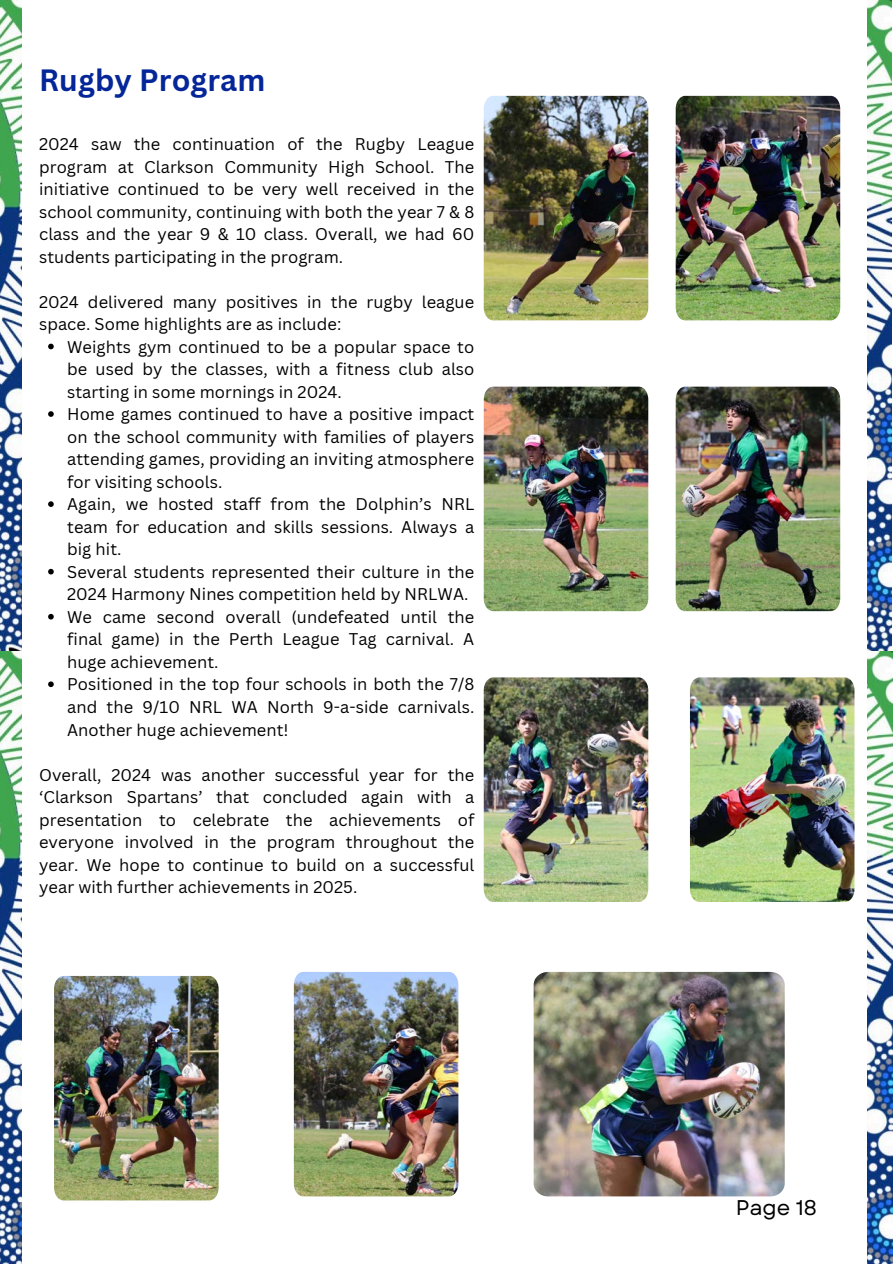
<style>
.page{position:relative;width:894px;height:1264px;background:#fff}
.page>*{position:absolute;margin:0;border:0;box-sizing:border-box;transform-origin:0 0}
.t1{font:700 30px "Canva Sans";letter-spacing:.005em;color:#042698}
.t2{font:21.3px "Garet";color:#000}
.t3{font:16.5px/22.5px "Canva Sans";letter-spacing:.005em;color:#000;text-align:justify}
</style>
<div class="page">
<img style="left:867px;top:0;width:24px;height:652px">
<img style="left:0;top:0;width:22px;height:652px">
<img style="left:0;top:652px;width:22px;height:611px">
<img style="left:867px;top:652px;width:25px;height:611px">
<img style="left:675px;top:96px;width:165px;height:224px">
<img style="left:483px;top:386px;width:165px;height:225px">
<img style="left:675px;top:386px;width:165px;height:225px">
<img style="left:689px;top:677px;width:165px;height:225px">
<img style="left:483px;top:677px;width:165px;height:225px">
<img style="left:294px;top:972px;width:164px;height:224px">
<img style="left:54px;top:975px;width:164px;height:225px">
<img style="left:483px;top:96px;width:165px;height:224px">
<svg style="left:48px;top:344px;width:6px;height:5px"></svg>
<svg style="left:48px;top:411px;width:6px;height:6px"></svg>
<svg style="left:48px;top:501px;width:6px;height:6px"></svg>
<svg style="left:48px;top:569px;width:6px;height:5px"></svg>
<svg style="left:48px;top:614px;width:6px;height:5px"></svg>
<svg style="left:48px;top:681px;width:6px;height:6px"></svg>
<img style="left:533px;top:971px;width:251px;height:225px;border-radius:14px">
<p class="t1" style="left:39px;top:59px;width:228px">Rugby Program</p>
<p class="t3" style="left:39px;top:132px;width:436px">2024 saw the continuation of the Rugby League program at Clarkson Community High School. The initiative continued to be very well received in the school community, continuing with both the year 7 &amp; 8 class and the year 9 &amp; 10 class. Overall, we had 60 students participating in the program.</p>
<p class="t3" style="left:39px;top:290px;width:436px">2024 delivered many positives in the rugby league space. Some highlights are as include:</p>
<p class="t3" style="left:67px;top:335px;width:408px">Weights gym continued to be a popular space to be used by the classes, with a fitness club also starting in some mornings in 2024.</p>
<p class="t3" style="left:67px;top:402px;width:408px">Home games continued to have a positive impact on the school community with families of players attending games, providing an inviting atmosphere for visiting schools.</p>
<p class="t3" style="left:67px;top:492px;width:408px">Again, we hosted staff from the Dolphin’s NRL team for education and skills sessions. Always a big hit.</p>
<p class="t3" style="left:67px;top:560px;width:408px">Several students represented their culture in the<br>2024 Harmony Nines competition held by NRLWA.</p>
<p class="t3" style="left:67px;top:605px;width:408px">We came second overall (undefeated until the final game) in the Perth League Tag carnival. A huge achievement.</p>
<p class="t3" style="left:67px;top:672px;width:408px">Positioned in the top four schools in both the 7/8 and the 9/10 NRL WA North 9-a-side carnivals.<br>Another huge achievement!</p>
<p class="t3" style="left:39px;top:763px;width:436px">Overall, 2024 was another successful year for the ‘Clarkson Spartans’ that concluded again with a presentation to celebrate the achievements of everyone involved in the program throughout the year. We hope to continue to build on a successful year with further achievements in 2025.</p>
<p class="t2" style="left:735px;top:1191px;width:83px">Page 18</p>
</div>
